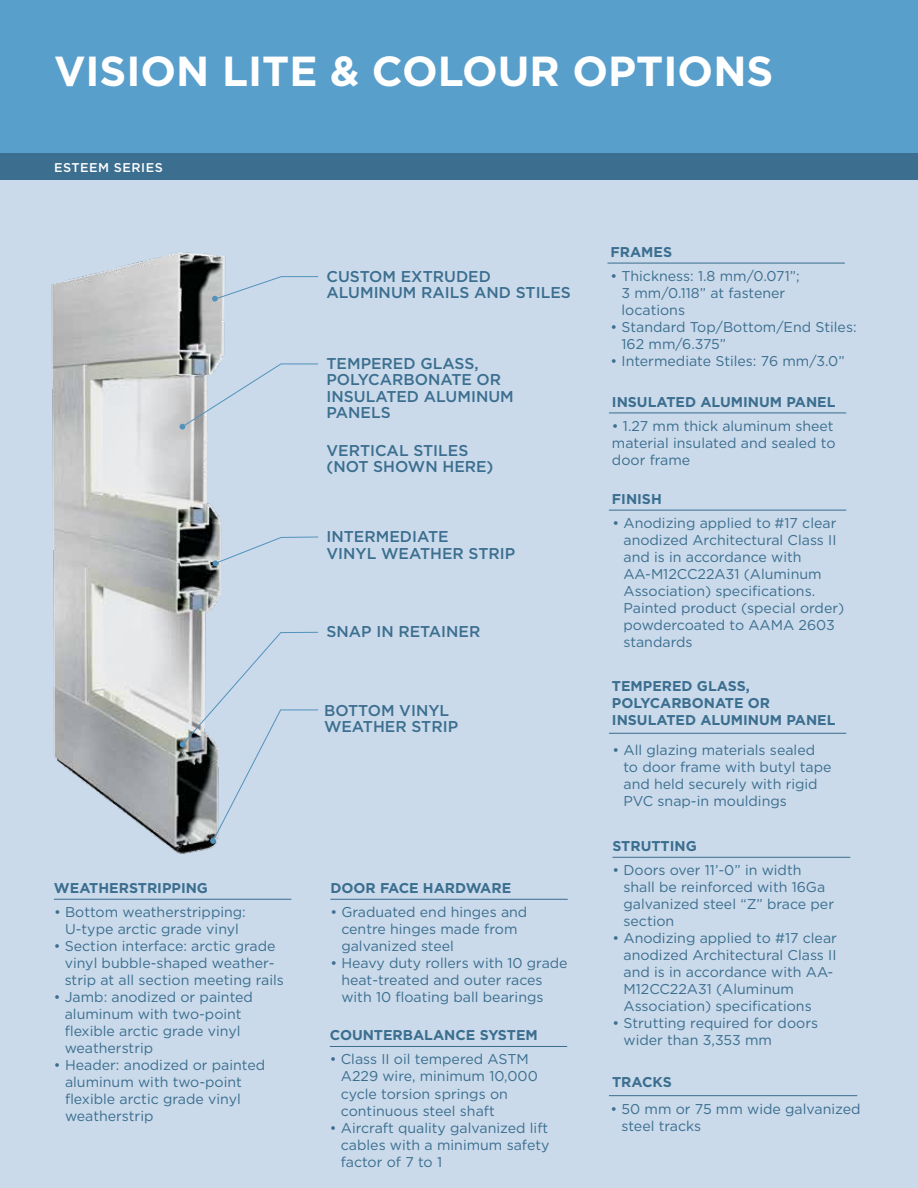
<style>
.page{position:relative;width:918px;height:1188px;background:#fff}
.page>*{position:absolute;margin:0;border:0;box-sizing:border-box;transform-origin:0 0}
.t1{font:700 42px "Gotham";color:#fff}
.t2{font:500 15.6px/16.5px "Gotham";color:#3b6e8f}
.t3{font:14.1px/17px "Gotham";color:#3b6e8f}
.t4{font:700 14.1px/17px "Gotham";color:#3b6e8f}
.t5{font:500 12.75px "Gotham";letter-spacing:.04em;color:#fff}
</style>
<div class="page">
<div style="left:0;top:180px;width:918px;height:1008px;background:#cadaea"></div>
<div style="left:0;top:153px;width:918px;height:27px;background:#3b6e8f"></div>
<hr style="left:330px;top:899px;width:238px;height:1px;background:#3b6e8f">
<hr style="left:330px;top:1046px;width:237px;height:1px;background:#3b6e8f">
<hr style="left:54px;top:899px;width:237px;height:1px;background:#3b6e8f">
<hr style="left:612px;top:857px;width:238px;height:1px;background:#3b6e8f">
<hr style="left:607px;top:263px;width:238px;height:1px;background:#3b6e8f">
<hr style="left:609px;top:412px;width:237px;height:1px;background:#3b6e8f">
<hr style="left:609px;top:510px;width:237px;height:1px;background:#3b6e8f">
<hr style="left:609px;top:733px;width:237px;height:1px;background:#3b6e8f">
<hr style="left:609px;top:1095px;width:248px;height:1px;background:#3b6e8f">
<div style="left:0;top:0;width:918px;height:153px;background:#599fcc"></div>
<img style="left:51px;top:252px;width:175px;height:602px">
<svg style="left:180px;top:363px;width:138px;height:67px"></svg>
<svg style="left:212px;top:276px;width:107px;height:26px"></svg>
<svg style="left:213px;top:536px;width:105px;height:30px"></svg>
<svg style="left:180px;top:631px;width:138px;height:213px"></svg>
<h1 class="t1" style="left:54px;top:47px;width:721px">VISION LITE &amp; COLOUR OPTIONS</h1>
<p class="t5" style="left:54px;top:160px;width:110px">ESTEEM SERIES</p>
<p class="t2" style="left:327px;top:268px;width:246px">CUSTOM EXTRUDED<br>ALUMINUM RAILS AND STILES</p>
<p class="t2" style="left:327px;top:355px;width:189px">TEMPERED GLASS,<br>POLYCARBONATE OR<br>INSULATED ALUMINUM<br>PANELS</p>
<p class="t2" style="left:327px;top:441px;width:168px">VERTICAL STILES (NOT SHOWN HERE)</p>
<p class="t2" style="left:327px;top:528px;width:190px">INTERMEDIATE<br>VINYL WEATHER STRIP</p>
<p class="t2" style="left:327px;top:623px;width:155px">SNAP IN RETAINER</p>
<p class="t2" style="left:324px;top:702px;width:136px">BOTTOM VINYL<br>WEATHER STRIP</p>
<p class="t4" style="left:54px;top:879px;width:156px">WEATHERSTRIPPING</p>
<p class="t3" style="left:54px;top:904px;width:193px;text-align:center">• Bottom weatherstripping:<br>U-type arctic grade vinyl</p>
<p class="t3" style="left:65px;top:938px;width:221px;text-indent:-11px">• Section interface: arctic grade vinyl bubble-shaped weather&shy;strip at all section meeting rails</p>
<p class="t3" style="left:65px;top:989px;width:190px;text-indent:-11px">• Jamb: anodized or painted aluminum with two-point flexible arctic grade vinyl weatherstrip</p>
<p class="t3" style="left:65px;top:1057px;width:202px;text-indent:-11px">• Header: anodized or painted aluminum with two-point flexible arctic grade vinyl weatherstrip</p>
<p class="t4" style="left:330px;top:879px;width:182px">DOOR FACE HARDWARE</p>
<p class="t3" style="left:341px;top:904px;width:187px;text-indent:-11px">• Graduated end hinges and centre hinges made from galvanized steel</p>
<p class="t3" style="left:341px;top:955px;width:228px;text-indent:-11px">• Heavy duty rollers with 10 grade heat-treated and outer races with 10 floating ball bearings</p>
<p class="t4" style="left:330px;top:1027px;width:209px">COUNTERBALANCE SYSTEM</p>
<p class="t3" style="left:341px;top:1051px;width:199px;text-indent:-11px">• Class II oil tempered ASTM<br>A229 wire, minimum 10,000 cycle torsion springs on continuous steel shaft</p>
<p class="t3" style="left:341px;top:1119px;width:210px;text-align:justify;text-indent:-11px">• Aircraft quality galvanized lift cables with a minimum safety factor of 7 to 1</p>
<p class="t4" style="left:611px;top:243px;width:63px">FRAMES</p>
<p class="t3" style="left:622px;top:267px;width:180px;text-indent:-11px">• Thickness: 1.8 mm/0.071”;<br>3 mm/0.118” at fastener locations</p>
<p class="t3" style="left:622px;top:318px;width:237px;text-indent:-11px">• Standard Top/Bottom/End Stiles:<br>162 mm/6.375”</p>
<p class="t3" style="left:611px;top:352px;width:236px">• Intermediate Stiles: 76 mm/3.0”</p>
<p class="t4" style="left:612px;top:393px;width:225px">INSULATED ALUMINUM PANEL</p>
<p class="t3" style="left:612px;top:417px;width:225px">• 1.27 mm thick aluminum sheet material insulated and sealed to door frame</p>
<p class="t4" style="left:612px;top:490px;width:51px">FINISH</p>
<p class="t3" style="left:623px;top:514px;width:222px;text-indent:-11px">• Anodizing applied to #17 clear anodized Architectural Class II and is in accordance with<br>AA-M12CC22A31 (Aluminum<br>Association) specifications.<br>Painted product (special order) powdercoated to AAMA 2603 standards</p>
<p class="t4" style="left:612px;top:677px;width:225px">TEMPERED GLASS,<br>POLYCARBONATE OR<br>INSULATED ALUMINUM PANEL</p>
<p class="t3" style="left:623px;top:741px;width:210px;text-indent:-11px">• All glazing materials sealed to door frame with butyl tape and held securely with rigid<br>PVC snap-in mouldings</p>
<p class="t4" style="left:612px;top:837px;width:86px">STRUTTING</p>
<p class="t3" style="left:623px;top:862px;width:212px;text-indent:-11px">• Doors over 11’-0” in width shall be reinforced with 16Ga galvanized steel “Z” brace per section</p>
<p class="t3" style="left:623px;top:930px;width:215px;text-indent:-11px">• Anodizing applied to #17 clear anodized Architectural Class II and is in accordance with AA-<br>M12CC22A31 (Aluminum<br>Association) specifications</p>
<p class="t3" style="left:623px;top:1015px;width:196px;text-indent:-11px">• Strutting required for doors wider than 3,353 mm</p>
<p class="t4" style="left:612px;top:1073px;width:61px">TRACKS</p>
<p class="t3" style="left:622px;top:1101px;width:241px;text-indent:-11px">• 50 mm or 75 mm wide galvanized steel tracks</p>
</div>
